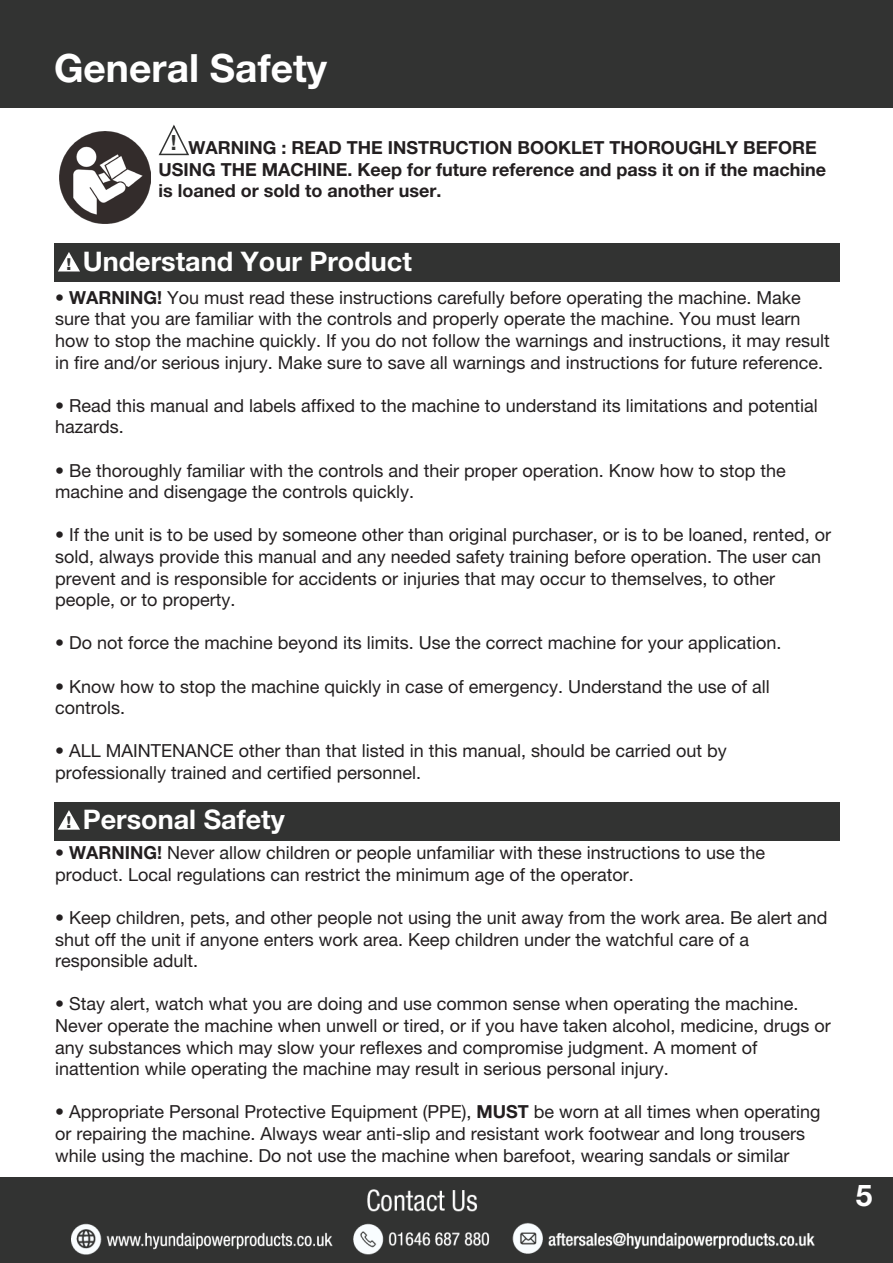
<style>
.page{position:relative;width:893px;height:1263px;background:#fff}
.page>*{position:absolute;margin:0;border:0;box-sizing:border-box;transform-origin:0 0}
.t1{font:700 39px "Helvetica Neue LT Pro";color:#fff}
.t2{font:700 30px "Helvetica Neue LT Pro";color:#fff}
.t3{font:700 27px "Helvetica Neue LT Pro";color:#fff}
.t4{font:700 21px "Helvetica Neue LT Pro";color:#323332}
.t5{font:18px/21.6px "Helvetica Neue LT Pro";color:#231f20}
.t6{font:700 18px/21.6px "Helvetica Neue LT Pro";color:#231f20}
.t7{font:800 16.5px "Helvetica Neue LT Pro";color:#323332}
.s1{font-weight:700}
</style>
<div class="page">
<div style="left:0;top:0;width:893px;height:107px;background:#323332"></div>
<div style="left:0;top:1178px;width:893px;height:85px;background:#323332"></div>
<img style="left:72px;top:1189px;width:743px;height:65px">
<img style="left:59px;top:132px;width:91px;height:91px">
<svg style="left:158px;top:124px;width:31px;height:32px"></svg>
<div style="left:54px;top:243px;width:786px;height:39px;background:#323332"></div>
<svg style="left:58px;top:252px;width:22px;height:19px"></svg>
<div style="left:54px;top:801px;width:786px;height:39px;background:#323332"></div>
<svg style="left:58px;top:810px;width:22px;height:20px"></svg>
<p class="t1" style="left:54px;top:44px;width:274px">General Safety</p>
<p class="t4" style="left:171px;top:130px;width:7px">!</p>
<p class="t6" style="left:159px;top:136px;width:669px;text-indent:30px">WARNING : READ THE INSTRUCTION BOOKLET THOROUGHLY BEFORE<br>USING THE MACHINE. Keep for future reference and pass it on if the machine is loaned or sold to another user.</p>
<p class="t7" style="left:67px;top:254px;width:6px">!</p>
<p class="t3" style="left:83px;top:245px;width:331px">Understand Your Product</p>
<p class="t5" style="left:55px;top:286px;width:776px"><span class="s1">• WARNING!</span> You must read these instructions carefully before operating the machine. Make sure that you are familiar with the controls and properly operate the machine. You must learn how to stop the machine quickly. If you do not follow the warnings and instructions, it may result in fire and/or serious injury. Make sure to save all warnings and instructions for future reference.</p>
<p class="t5" style="left:55px;top:394px;width:764px"><span class="s1">•</span> Read this manual and labels affixed to the machine to understand its limitations and potential hazards.</p>
<p class="t5" style="left:55px;top:459px;width:732px"><span class="s1">•</span> Be thoroughly familiar with the controls and their proper operation. Know how to stop the</p>
<p class="t5" style="left:55px;top:481px;width:361px">machine and disengage the controls quickly.</p>
<p class="t5" style="left:55px;top:524px;width:777px"><span class="s1">•</span> If the unit is to be used by someone other than original purchaser, or is to be loaned, rented, or sold, always provide this manual and any needed safety training before operation. The user can prevent and is responsible for accidents or injuries that may occur to themselves, to other</p>
<p class="t5" style="left:55px;top:589px;width:182px">people, or to property.</p>
<p class="t5" style="left:55px;top:632px;width:728px"><span class="s1">•</span> Do not force the machine beyond its limits. Use the correct machine for your application.</p>
<p class="t5" style="left:55px;top:675px;width:716px"><span class="s1">•</span> Know how to stop the machine quickly in case of emergency. Understand the use of all</p>
<p class="t5" style="left:55px;top:697px;width:72px">controls.</p>
<p class="t5" style="left:55px;top:740px;width:673px"><span class="s1">•</span> ALL MAINTENANCE other than that listed in this manual, should be carried out by</p>
<p class="t5" style="left:55px;top:761px;width:368px">professionally trained and certified personnel.</p>
<p class="t7" style="left:67px;top:812px;width:6px">!</p>
<p class="t3" style="left:83px;top:803px;width:204px">Personal Safety</p>
<p class="t5" style="left:55px;top:842px;width:712px"><span class="s1">• WARNING!</span> Never allow children or people unfamiliar with these instructions to use the</p>
<p class="t5" style="left:55px;top:863px;width:580px">product. Local regulations can restrict the minimum age of the operator.</p>
<p class="t5" style="left:55px;top:906px;width:774px"><span class="s1">•</span> Keep children, pets, and other people not using the unit away from the work area. Be alert and shut off the unit if anyone enters work area. Keep children under the watchful care of a</p>
<p class="t5" style="left:55px;top:950px;width:145px">responsible adult.</p>
<p class="t5" style="left:55px;top:993px;width:777px"><span class="s1">•</span> Stay alert, watch what you are doing and use common sense when operating the machine.<br>Never operate the machine when unwell or tired, or if you have taken alcohol, medicine, drugs or any substances which may slow your reflexes and compromise judgment. A moment of</p>
<p class="t5" style="left:55px;top:1058px;width:615px">inattention while operating the machine may result in serious personal injury.</p>
<p class="t5" style="left:55px;top:1101px;width:767px"><span class="s1">•</span> Appropriate Personal Protective Equipment (PPE), <span class="s1">MUST</span> be worn at all times when operating or repairing the machine. Always wear anti-slip and resistant work footwear and long trousers while using the machine. Do not use the machine when barefoot, wearing sandals or similar</p>
<p class="t2" style="left:856px;top:1176px;width:18px">5</p>
</div>
